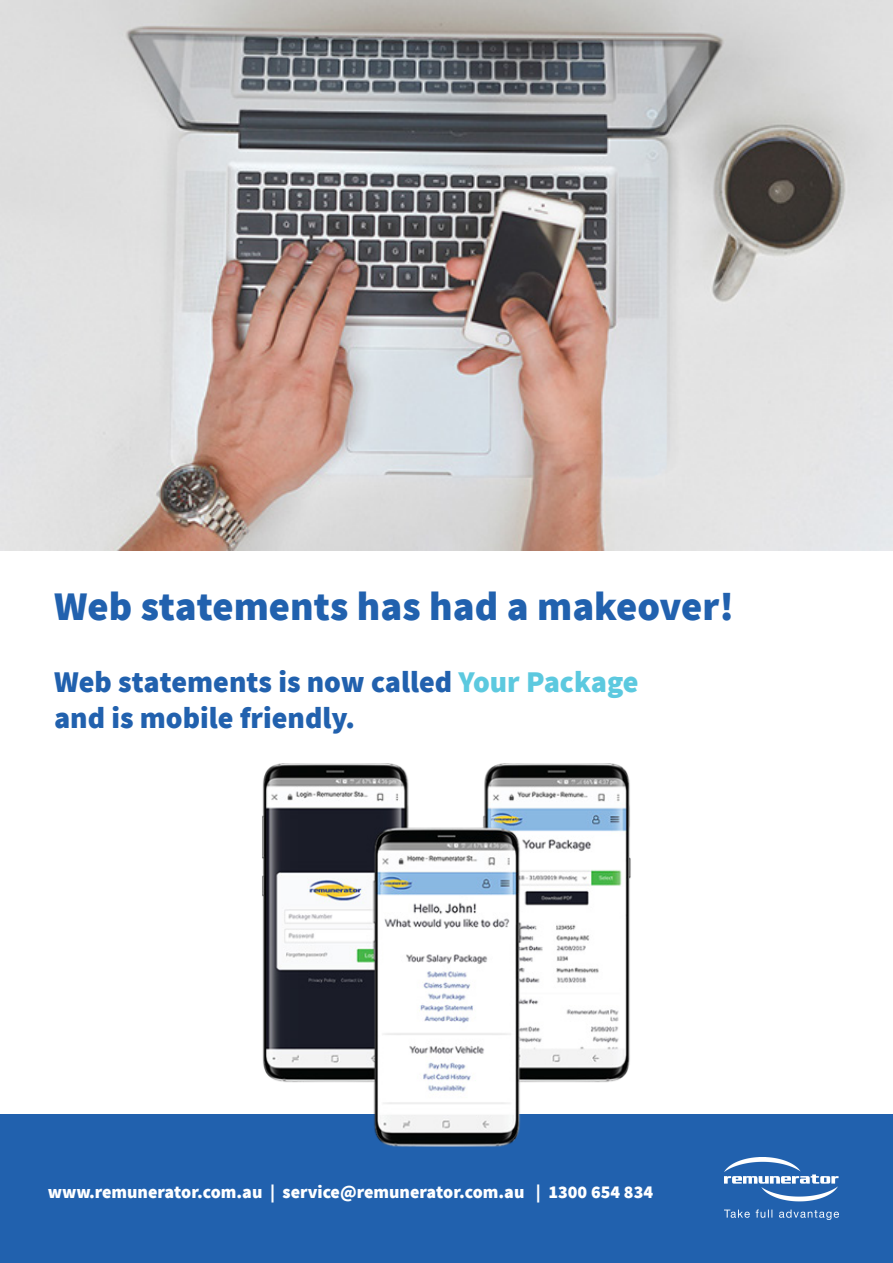
<style>
.page{position:relative;width:893px;height:1263px;background:#fff}
.page>*{position:absolute;margin:0;border:0;box-sizing:border-box;transform-origin:0 0}
.t1{font:900 40.5px "Source Sans Pro";color:#2161ae}
.t2{font:900 30px "Source Sans Pro";color:#2161ae}
.t3{font:900 18px "Source Sans Pro";color:#fff}
.s1{color:#5cc9df}
</style>
<div class="page">
<div style="left:0;top:1114px;width:893px;height:149px;background:#2161ae"></div>
<img style="left:0;top:0;width:893px;height:550px">
<img style="left:262px;top:763px;width:369px;height:384px">
<img style="left:725px;top:1158px;width:114px;height:61px">
<p class="t1" style="left:54px;top:580px;width:681px">Web statements has had a makeover!</p>
<p class="t2" style="left:54px;top:662px;width:586px">Web statements is now called <span class="s1">Your Package</span></p>
<p class="t2" style="left:54px;top:698px;width:303px">and is mobile friendly.</p>
<p class="t3" style="left:48px;top:1180px;width:607px">www.remunerator.com.au | service@remunerator.com.au | 1300 654 834</p>
</div>
